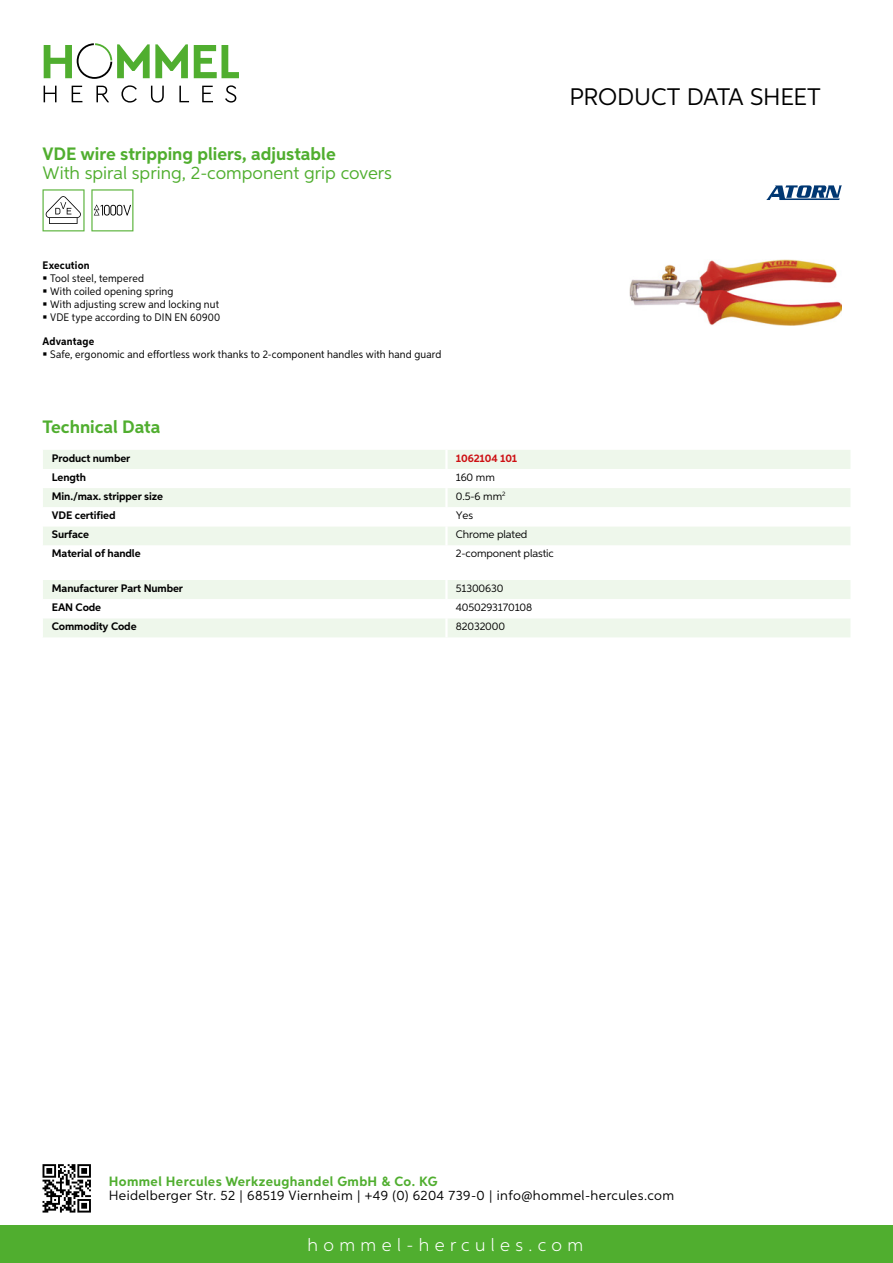
<style>
.page{position:relative;width:893px;height:1263px;background:#fff}
.page>*{position:absolute;margin:0;border:0;box-sizing:border-box;transform-origin:0 0}
.t1{font:24px "Aspira";letter-spacing:-.01em;color:#000}
.t2{font:700 18px "Aspira";color:#50ae2f}
.t3{font:18px "Aspira";color:#50ae2f}
.t4{font:300 18px "Aspira";letter-spacing:.3em;color:#fff}
.t5{font:13.5px "Aspira";letter-spacing:.03em;color:#000}
.t6{font:700 13.5px "Aspira";letter-spacing:.03em;color:#50ae2f}
.t7{font:10.95px/12.8px "Aspira Nar";letter-spacing:.015em;color:#000}
.t8{font:700 10.95px "Aspira";letter-spacing:-.01em;color:#000}
.t9{font:10.95px "Aspira";letter-spacing:-.01em;color:#000}
.t10{font:700 10.95px "Aspira Nar";letter-spacing:.015em;color:#000}
.t11{font:700 10.95px "Aspira";letter-spacing:-.01em;color:#cd1013}
</style>
<div class="page">
<div style="left:0;top:1226px;width:893px;height:37px;background:#50ae2f"></div>
<svg style="left:43px;top:1164px;width:48px;height:48px"></svg>
<svg style="left:194px;top:45px;width:45px;height:33px"></svg>
<svg style="left:44px;top:43px;width:144px;height:36px"></svg>
<svg style="left:44px;top:86px;width:13px;height:16px"></svg>
<svg style="left:72px;top:86px;width:10px;height:16px"></svg>
<svg style="left:96px;top:86px;width:13px;height:16px"></svg>
<svg style="left:121px;top:85px;width:16px;height:18px"></svg>
<svg style="left:151px;top:86px;width:13px;height:17px"></svg>
<svg style="left:179px;top:86px;width:10px;height:16px"></svg>
<svg style="left:202px;top:86px;width:11px;height:16px"></svg>
<svg style="left:225px;top:85px;width:11px;height:18px"></svg>
<div style="left:43px;top:450px;width:807px;height:19px;background:#eef7eb"></div>
<svg style="left:43px;top:488px;width:807px;height:57px;fill:#eef7eb"></svg>
<hr style="left:445px;top:450px;width:3px;height:19px;background:#fff">
<hr style="left:445px;top:488px;width:3px;height:19px;background:#fff">
<hr style="left:445px;top:507px;width:3px;height:19px;background:#fff">
<hr style="left:445px;top:526px;width:3px;height:19px;background:#fff">
<svg style="left:43px;top:580px;width:807px;height:57px"></svg>
<hr style="left:445px;top:618px;width:3px;height:19px;background:#fff">
<svg style="left:43px;top:189px;width:42px;height:42px"></svg>
<svg style="left:91px;top:189px;width:42px;height:42px"></svg>
<img style="left:629px;top:259px;width:213px;height:67px">
<svg style="left:766px;top:185px;width:76px;height:15px"></svg>
<h2 class="t2" style="left:43px;top:142px;width:295px">VDE wire stripping pliers, adjustable</h2>
<h2 class="t3" style="left:43px;top:162px;width:351px">With spiral spring, 2-component grip covers</h2>
<h1 class="t1" style="left:569px;top:82px;width:253px">Product data sh eet</h1>
<p class="t10" style="left:43px;top:259px;width:49px">Execution</p>
<p class="t7" style="left:50px;top:272px;width:172px">Tool steel, tempered<br>With coiled opening spring<br>With adjusting screw and locking nut<br>VDE type according to DIN EN 60900</p>
<p class="t10" style="left:43px;top:334px;width:53px">Advantage</p>
<p class="t7" style="left:50px;top:347px;width:393px">Safe, ergonomic and effortless work thanks to 2-component handles with hand guard</p>
<h2 class="t2" style="left:43px;top:416px;width:120px">Technical Data</h2>
<p class="t8" style="left:52px;top:451px;width:80px">Product number</p>
<p class="t11" style="left:456px;top:451px;width:63px">1062104 101</p>
<p class="t8" style="left:52px;top:470px;width:36px">Length</p>
<p class="t9" style="left:456px;top:470px;width:41px">160 mm</p>
<p class="t8" style="left:52px;top:489px;width:113px">Min./max. stripper size</p>
<p class="t9" style="left:456px;top:490px;width:51px">0.5-6 mm<sup>2</sup></p>
<p class="t8" style="left:52px;top:509px;width:65px">VDE certified</p>
<p class="t9" style="left:456px;top:509px;width:19px">Yes</p>
<p class="t8" style="left:52px;top:528px;width:39px">Surface</p>
<p class="t9" style="left:456px;top:528px;width:73px">Chrome plated</p>
<p class="t8" style="left:52px;top:547px;width:90px">Material of handle</p>
<p class="t9" style="left:456px;top:547px;width:99px">2-component plastic</p>
<p class="t8" style="left:52px;top:581px;width:133px">Manufacturer Part Number</p>
<p class="t9" style="left:456px;top:581px;width:49px">51300630</p>
<p class="t8" style="left:52px;top:601px;width:51px">EAN Code</p>
<p class="t9" style="left:456px;top:601px;width:78px">4050293170108</p>
<p class="t8" style="left:52px;top:620px;width:86px">Commodity Code</p>
<p class="t9" style="left:456px;top:620px;width:51px">82032000</p>
<p class="t6" style="left:109px;top:1172px;width:330px">Hommel Hercules Werkzeughandel GmbH &amp; Co. KG</p>
<p class="t5" style="left:109px;top:1187px;width:567px">Heidelberger Str. 52 | 68519 Viernheim | +49 (0) 6204 739-0 | info@hommel-hercules.com</p>
<h2 class="t4" style="left:307px;top:1234px;width:277px">hommel-hercules.com</h2>
</div>
